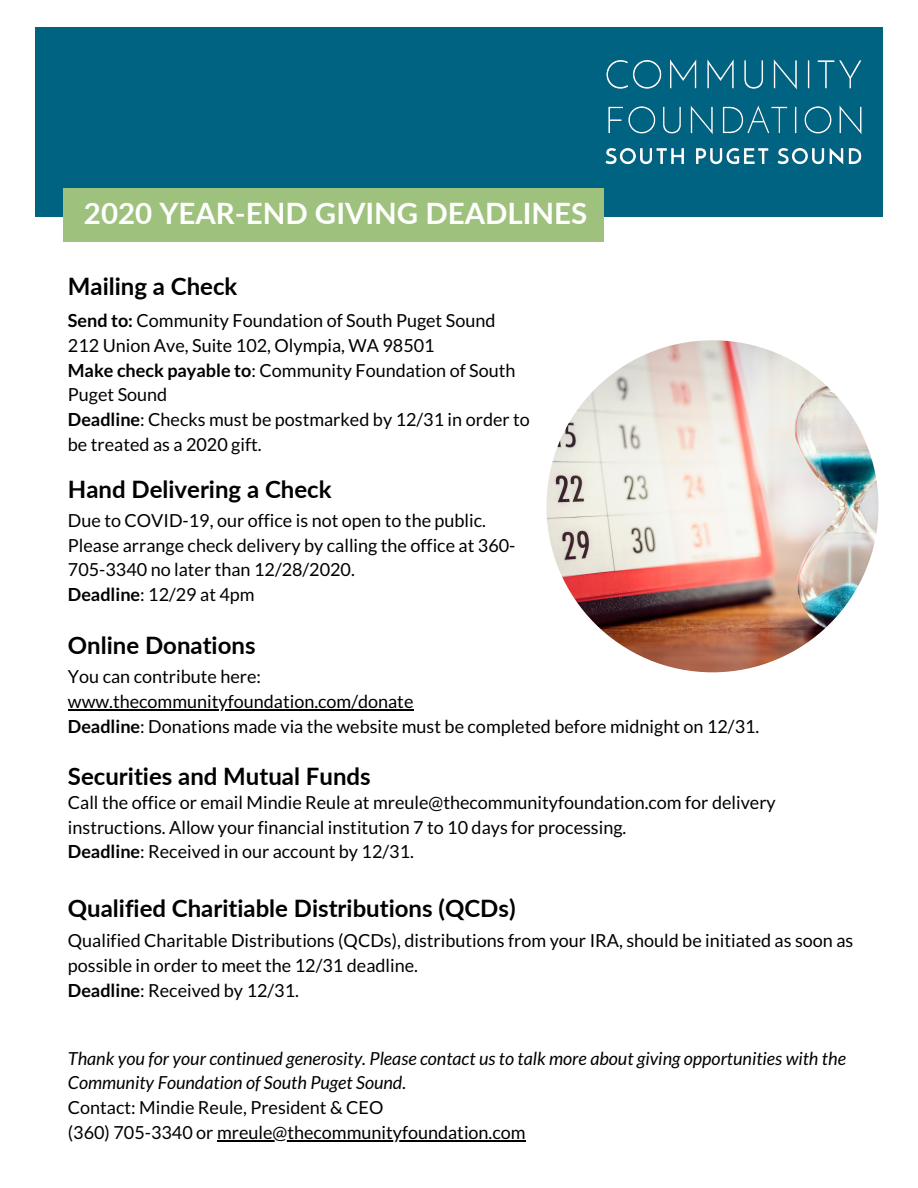
<style>
.page{position:relative;width:918px;height:1188px;background:#fff}
.page>*{position:absolute;margin:0;border:0;box-sizing:border-box;transform-origin:0 0}
.t1{font:700 29.4px "Lato";color:#fff}
.t2{font:700 24px "Lato";color:#000}
.t3{font:18px/24.8px "Lato";color:#000}
.t4{font:italic 18px/24.8px "Lato";color:#000}
.s1{font-weight:700}
</style>
<div class="page">
<div style="left:36px;top:28px;width:847px;height:189px;background:#006382"></div>
<img style="left:546px;top:340px;width:333px;height:332px;border-radius:50%">
<img style="left:605px;top:59px;width:257px;height:106px">
<div style="left:63px;top:188px;width:541px;height:54px;background:#9ec27d"></div>
<hr style="left:68px;top:709px;width:345px;height:1px;background:#000">
<hr style="left:217px;top:1140px;width:309px;height:1px;background:#000">
<p class="t1" style="left:84px;top:195px;width:505px">2020 YEAR-END GIVING DEADLINES</p>
<p class="t2" style="left:68px;top:272px;width:171px">Mailing a Check</p>
<p class="t3" style="left:68px;top:308px;width:429px"><span class="s1">Send to:</span> Community Foundation of South Puget Sound</p>
<p class="t3" style="left:68px;top:333px;width:368px">212 Union Ave, Suite 102, Olympia, WA 98501</p>
<p class="t3" style="left:68px;top:357px;width:449px"><span class="s1">Make check payable to</span>: Community Foundation of South<br>Puget Sound</p>
<p class="t3" style="left:68px;top:407px;width:464px"><span class="s1">Deadline</span>: Checks must be postmarked by 12/31 in order to be treated as a 2020 gift.</p>
<p class="t2" style="left:68px;top:475px;width:265px">Hand Delivering a Check</p>
<p class="t3" style="left:68px;top:508px;width:449px">Due to COVID-19, our office is not open to the public.<br>Please arrange check delivery by calling the office at 360-<br>705-3340 no later than 12/28/2020.</p>
<p class="t3" style="left:68px;top:582px;width:188px"><span class="s1">Deadline</span>: 12/29 at 4pm</p>
<p class="t2" style="left:68px;top:631px;width:189px">Online Donations</p>
<p class="t3" style="left:68px;top:664px;width:195px">You can contribute here:</p>
<p class="t3" style="left:68px;top:689px;width:347px">www.thecommunityfoundation.com/donate</p>
<p class="t3" style="left:68px;top:713px;width:693px"><span class="s1">Deadline</span>: Donations made via the website must be completed before midnight on 12/31.</p>
<p class="t2" style="left:68px;top:762px;width:304px">Securities and Mutual Funds</p>
<p class="t3" style="left:68px;top:789px;width:709px">Call the office or email Mindie Reule at mreule@thecommunityfoundation.com for delivery instructions. Allow your financial institution 7 to 10 days for processing.</p>
<p class="t3" style="left:68px;top:839px;width:348px"><span class="s1">Deadline</span>: Received in our account by 12/31.</p>
<p class="t2" style="left:68px;top:893px;width:449px">Qualified Charitiable Distributions (QCDs)</p>
<p class="t3" style="left:68px;top:928px;width:787px">Qualified Charitable Distributions (QCDs), distributions from your IRA, should be initiated as soon as possible in order to meet the 12/31 deadline.</p>
<p class="t3" style="left:68px;top:977px;width:233px"><span class="s1">Deadline</span>: Received by 12/31.</p>
<p class="t4" style="left:68px;top:1045px;width:780px">Thank you for your continued generosity. Please contact us to talk more about giving opportunities with the<br>Community Foundation of South Puget Sound.</p>
<p class="t3" style="left:68px;top:1095px;width:317px">Contact: Mindie Reule, President &amp; CEO</p>
<p class="t3" style="left:68px;top:1120px;width:459px">(360) 705-3340 or mreule@thecommunityfoundation.com</p>
</div>
